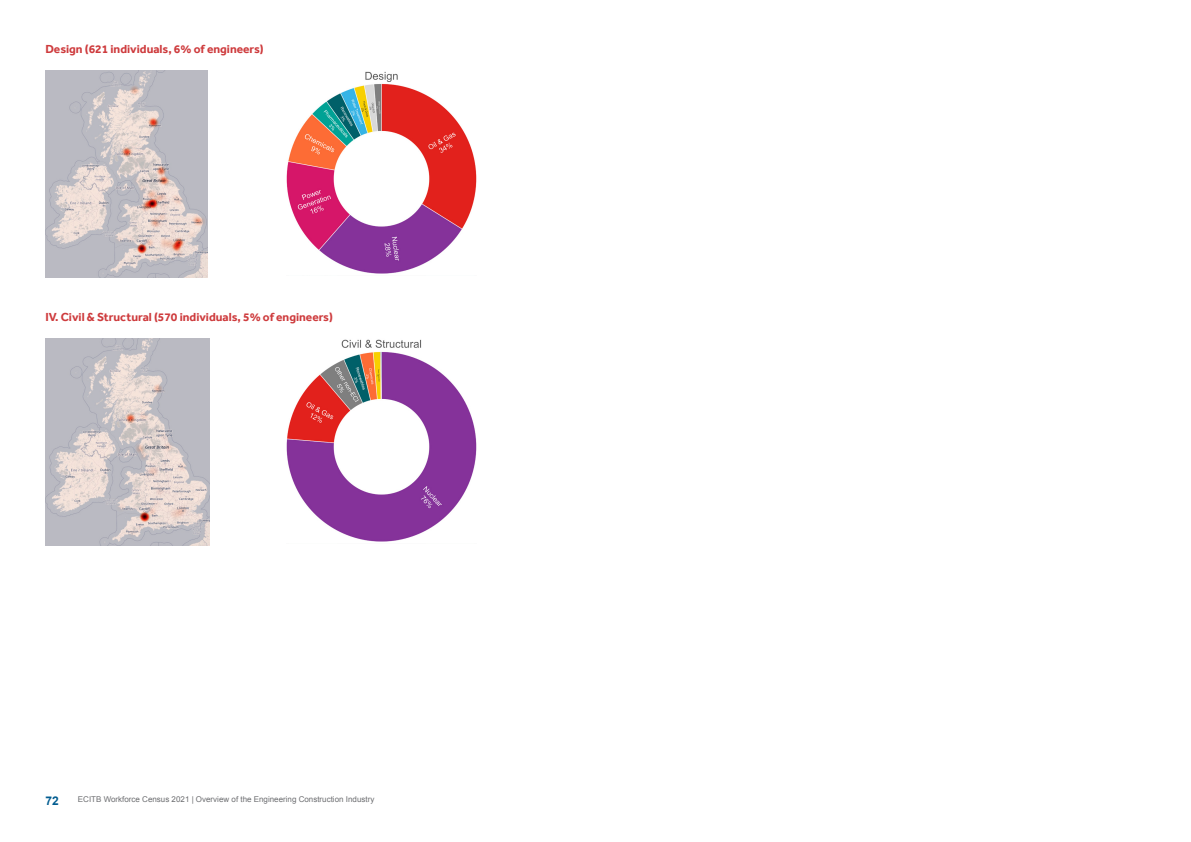
<style>
.page{position:relative;width:1191px;height:842px;background:#fff}
.page>*{position:absolute;margin:0;border:0;box-sizing:border-box;transform-origin:0 0}
.Body_text{font:700 12px "Effra";color:#ce3b3d}
.t1{font:700 12px "Arial";color:#015c90}
.t2{font:8px "Arial";color:#6c6d70}
</style>
<div class="page">
<img style="left:45px;top:71px;width:162px;height:207px">
<img style="left:45px;top:338px;width:165px;height:207px">
<img style="left:286px;top:71px;width:190px;height:203px">
<img style="left:286px;top:339px;width:190px;height:203px">
<p class="Body_text" style="left:45px;top:42px;width:220px">Design (621 individuals, 6% of engineers)</p>
<p class="Body_text" style="left:45px;top:310px;width:289px">IV. Civil &amp; Structural (570 individuals, 5% of engineers)</p>
<p class="t1" style="left:45px;top:793px;width:15px">72</p>
<p class="t2" style="left:78px;top:794px;width:298px">ECITB Workforce Census 2021 | Overview of the Engineering Construction Industry</p>
</div>
